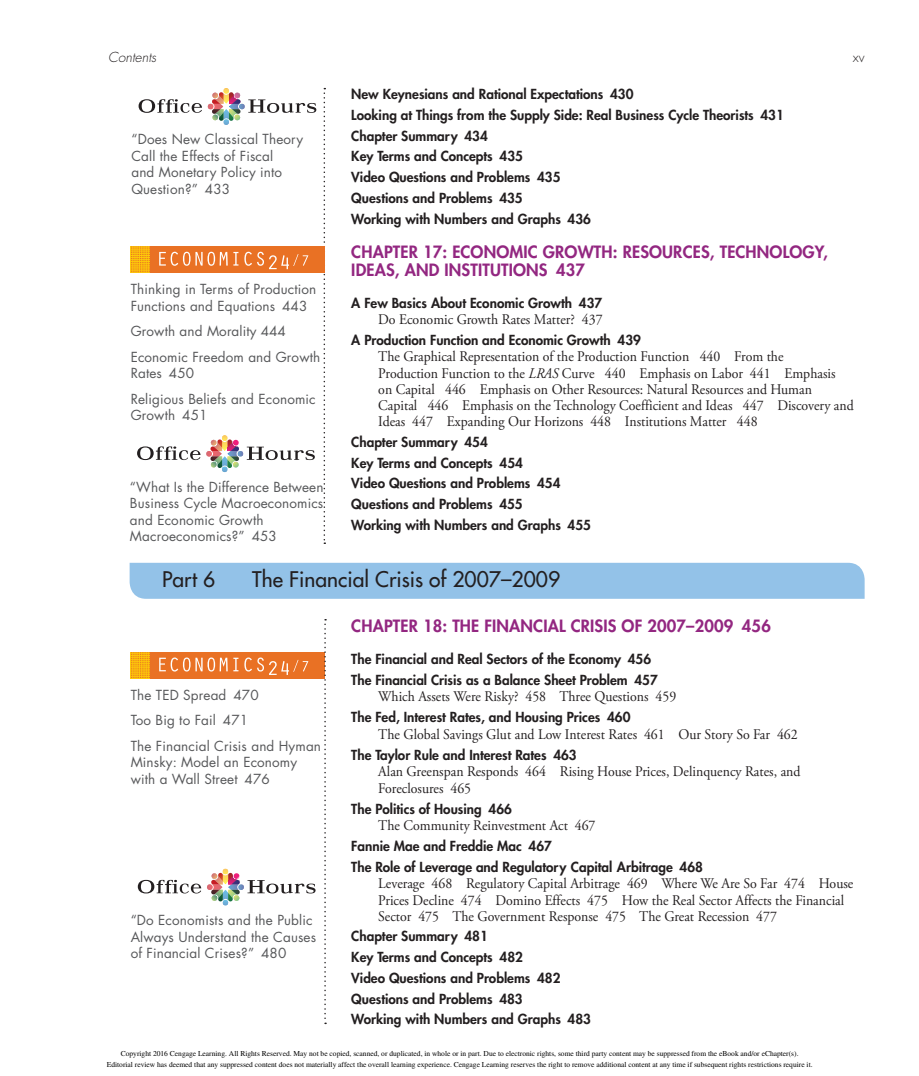
<style>
.page{position:relative;width:919px;height:1076px;background:#fff}
.page>*{position:absolute;margin:0;border:0;box-sizing:border-box;transform-origin:0 0}
.t1{font:500 21px "Futura Std";color:#231f20}
.t2{font:800 16.5px "Futura Std";letter-spacing:.01em;color:#932781}
.t3{font:14.7px/16.2px "Adobe Garamond Pro";color:#231f20;scale:.94 1}
.t4{font:800 13.5px/20.7px "Futura Std";color:#231f20}
.t5{font:13.5px/16.5px "Futura Std";letter-spacing:.01em;color:#57585a}
.t6{font:italic 300 13.5px "Futura Std";color:#231f20}
.t7{font:300 13.5px "Futura Std";color:#231f20}
.t8{font:7.5px/10.6px "Times";color:#000;text-align:center}
.s1{font-style:italic}
</style>
<div class="page">
<div style="left:130px;top:563px;width:734px;height:36px;background:#93c2e8"></div>
<svg style="left:323px;top:88px;width:2px;height:456px"></svg>
<svg style="left:138px;top:88px;width:178px;height:37px"></svg>
<div style="left:150px;top:246px;width:174px;height:26px;background:#e97124"></div>
<svg style="left:131px;top:246px;width:19px;height:26px"></svg>
<svg style="left:159px;top:252px;width:149px;height:17px"></svg>
<svg style="left:137px;top:435px;width:178px;height:38px"></svg>
<div style="left:150px;top:652px;width:174px;height:26px;background:#e97124"></div>
<svg style="left:131px;top:652px;width:19px;height:26px"></svg>
<svg style="left:159px;top:657px;width:149px;height:18px"></svg>
<svg style="left:138px;top:868px;width:177px;height:38px"></svg>
<svg style="left:324px;top:619px;width:2px;height:405px"></svg>
<p class="t6" style="left:108px;top:49px;width:50px">Contents</p>
<p class="t7" style="left:852px;top:49px;width:13px">xv</p>
<p class="t4" style="left:351px;top:84px;width:434px">New Keynesians and Rational Expectations 430<br>Looking at Things from the Supply Side: Real Business Cycle Theorists 431<br>Chapter Summary 434<br>Key Terms and Concepts 435<br>Video Questions and Problems 435<br>Questions and Problems 435<br>Working with Numbers and Graphs 436</p>
<p class="t2" style="left:351px;top:242px;width:169px">CHAPTER 17: Economic</p>
<p class="t2" style="left:543px;top:242px;width:48px">Growth</p>
<p class="t2" style="left:612px;top:242px;width:71px">: Resources</p>
<p class="t2" style="left:709px;top:242px;width:120px">, Tech nology,</p>
<p class="t2" style="left:351px;top:260px;width:15px">Ideas</p>
<p class="t2" style="left:395px;top:260px;width:75px">, and Instit</p>
<p class="t2" style="left:490px;top:260px;width:96px">utions 437</p>
<p class="t4" style="left:351px;top:292px;width:252px">A Few Basics About Economic Growth 437</p>
<p class="t3" style="left:378px;top:312px;width:240px">Do Economic Growth Rates Matter? 437</p>
<p class="t4" style="left:351px;top:330px;width:291px">A Production Function and Economic Growth 439</p>
<p class="t3" style="left:378px;top:349px;width:507px">The Graphical Representation of the Production Function 440 From the<br>Production Function to the <span class="s1">LRAS</span> Curve 440 Emphasis on Labor 441 Emphasis<br>on Capital 446 Emphasis on Other Resources: Natural Resources and Human Capital 446 Emphasis on the Technology Coefficient and Ideas 447 Discovery and Ideas 447 Expanding Our Horizons 448 Institutions Matter 448</p>
<p class="t4" style="left:351px;top:432px;width:241px">Chapter Summary 454<br>Key Terms and Concepts 454<br>Video Questions and Problems 454<br>Questions and Problems 455<br>Working with Numbers and Graphs 455</p>
<p class="t1" style="left:162px;top:566px;width:399px">Part 6 The Financial Crisis of 2007–2009</p>
<p class="t2" style="left:351px;top:615px;width:191px">CHAPTER 18: The Financial</p>
<p class="t2" style="left:570px;top:615px;width:18px">Crisis</p>
<p class="t2" style="left:621px;top:615px;width:151px">of 2007–2009 456</p>
<p class="t4" style="left:351px;top:648px;width:308px">The Financial and Real Sectors of the Economy 456<br>The Financial Crisis as a Balance Sheet Problem 457</p>
<p class="t3" style="left:378px;top:689px;width:318px">Which Assets Were Risky? 458 Three Questions 459</p>
<p class="t4" style="left:351px;top:707px;width:281px">The Fed, Interest Rates, and Housing Prices 460</p>
<p class="t3" style="left:378px;top:726px;width:447px">The Global Savings Glut and Low Interest Rates 461 Our Story So Far 462</p>
<p class="t4" style="left:351px;top:744px;width:227px">The Taylor Rule and Interest Rates 463</p>
<p class="t3" style="left:378px;top:764px;width:450px">Alan Greenspan Responds 464 Rising House Prices, Delinquency Rates, and<br>Foreclosures 465</p>
<p class="t4" style="left:351px;top:798px;width:162px">The Politics of Housing 466</p>
<p class="t3" style="left:378px;top:818px;width:232px">The Community Reinvestment Act 467</p>
<p class="t4" style="left:351px;top:835px;width:353px">Fannie Mae and Freddie Mac 467<br>The Role of Leverage and Regulatory Capital Arbitrage 468</p>
<p class="t3" style="left:378px;top:876px;width:507px">Leverage 468 Regulatory Capital Arbitrage 469 Where We Are So Far 474 House<br>Prices Decline 474 Domino Effects 475 How the Real Sector Affects the Financial<br>Sector 475 The Government Response 475 The Great Recession 477</p>
<p class="t4" style="left:351px;top:926px;width:241px">Chapter Summary 481<br>Key Terms and Concepts 482<br>Video Questions and Problems 482<br>Questions and Problems 483<br>Working with Numbers and Graphs 483</p>
<p class="t5" style="left:131px;top:131px;width:173px">“Does New Classical Theory<br>Call the Effects of Fiscal<br>and Monetary Policy into<br>Question?” 433</p>
<p class="t5" style="left:131px;top:281px;width:187px">Thinking in Terms of Production<br>Functions and Equations 443</p>
<p class="t5" style="left:131px;top:318px;width:191px;line-height:25.5px">Growth and Morality 444<br>Economic Freedom and Growth</p>
<p class="t5" style="left:131px;top:360px;width:186px;line-height:25.5px">Rates 450<br>Religious Beliefs and Economic</p>
<p class="t5" style="left:131px;top:407px;width:78px">Growth 451</p>
<p class="t5" style="left:130px;top:478px;width:195px">“What Is the Difference Between<br>Business Cycle Macroeconomics and Economic Growth<br>Macroeconomics?” 453</p>
<p class="t5" style="left:131px;top:682px;width:192px;line-height:25.5px">The TED Spread 470<br>Too Big to Fail 471<br>The Financial Crisis and Hyman</p>
<p class="t5" style="left:131px;top:754px;width:168px">Minsky: Model an Economy with a Wall Street 476</p>
<p class="t5" style="left:131px;top:912px;width:187px">“Do Economists and the Public<br>Always Understand the Causes of Financial Crises?” 480</p>
<p class="t8" style="left:107px;top:1048px;width:707px">Copyright 2016 Cengage Learning. All Rights Reserved. May not be copied, scanned, or duplicated, in whole or in part. Due to electronic rights, some third party content may be suppressed from the eBook and/or eChapter(s).<br>Editorial review has deemed that any suppressed content does not materially affect the overall learning experience. Cengage Learning reserves the right to remove additional content at any time if subsequent rights restrictions require it.</p>
</div>
